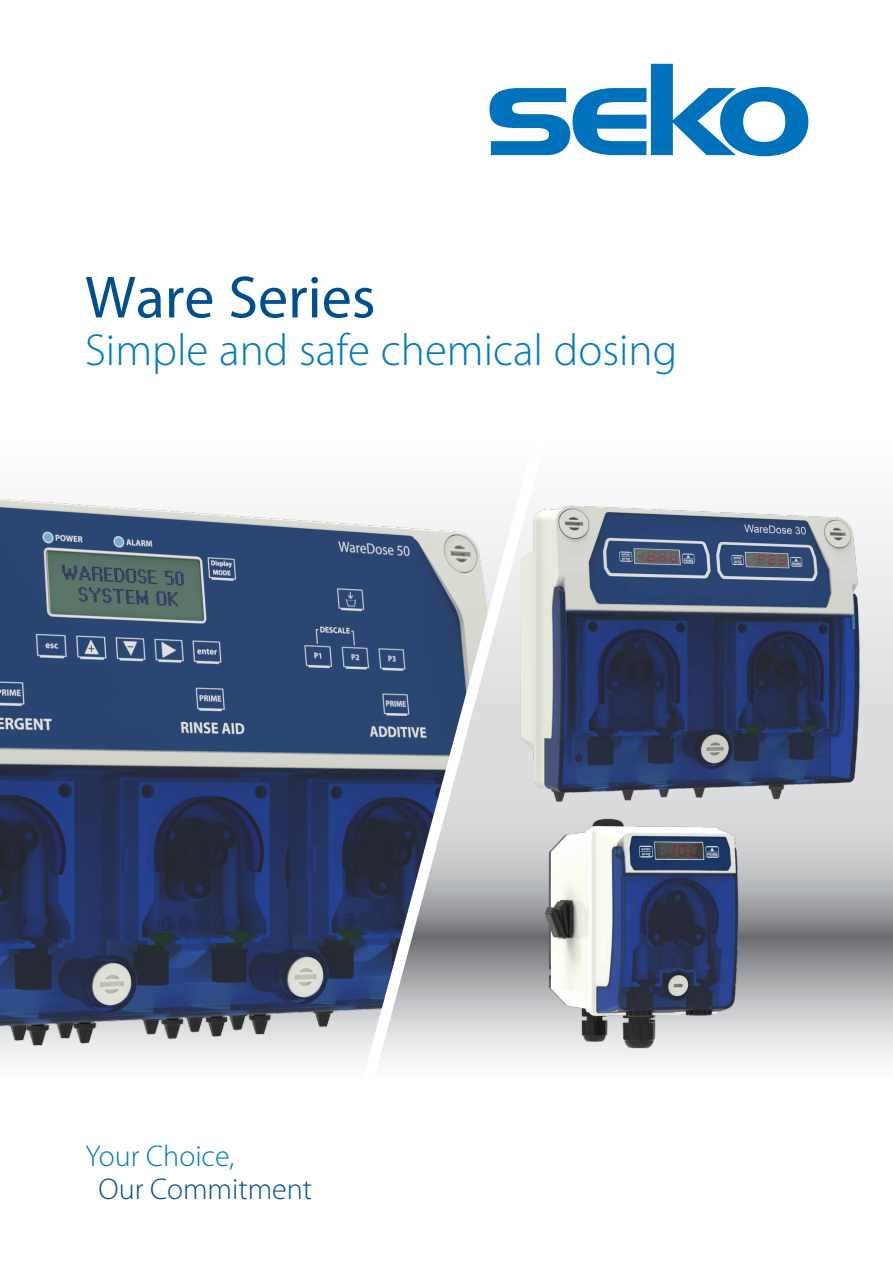
<style>
.page{position:relative;width:893px;height:1263px;background:#fff}
.page>*{position:absolute;margin:0;border:0;box-sizing:border-box;transform-origin:0 0}
.t1{font:60px "Myriad Pro";color:#00508f}
.t2{font:300 45px "Myriad Pro";color:#007dba}
.t3{font:300 30px "Myriad Pro";color:#00508f}
.t4{font:300 30px "Myriad Pro";color:#007dba}
</style>
<div class="page">
<svg style="left:489px;top:64px;width:319px;height:92px"></svg>
<img style="left:0;top:499px;width:373px;height:563px">
<svg style="left:373px;top:512px;width:520px;height:550px;background:#99a0ab"></svg>
<img style="left:496px;top:505px;width:392px;height:355px">
<img style="left:523px;top:799px;width:240px;height:263px">
<h1 class="t1" style="left:85px;top:260px;width:292px">Ware Series</h1>
<p class="t2" style="left:85px;top:323px;width:594px">Simple and safe chemical dosing</p>
<p class="t4" style="left:85px;top:1138px;width:150px">Your Choice,</p>
<p class="t3" style="left:99px;top:1171px;width:215px">Our Commitment</p>
</div>
